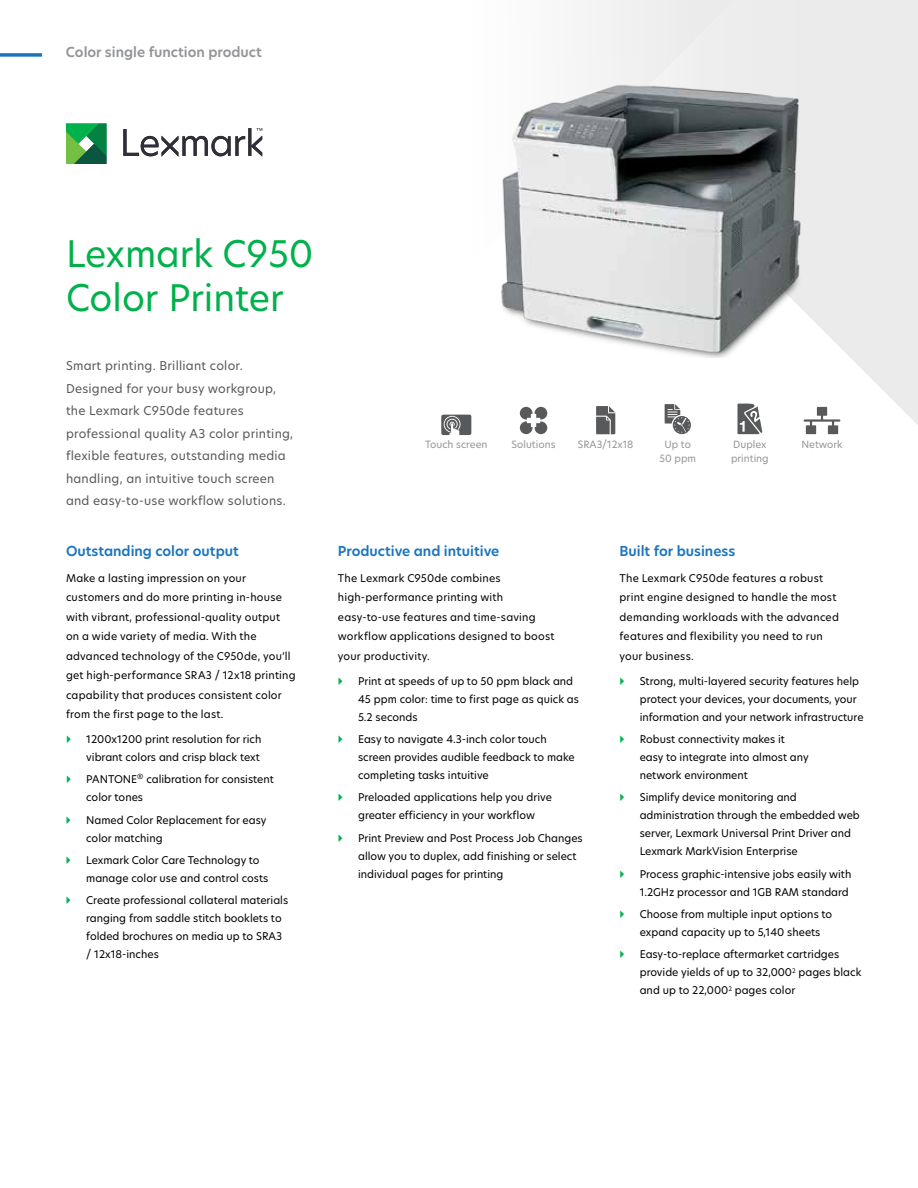
<style>
.page{position:relative;width:918px;height:1188px;background:#fff}
.page>*{position:absolute;margin:0;border:0;box-sizing:border-box;transform-origin:0 0}
.t1{font:36px/43.2px "TP Hero";color:#00b14c}
.t2{font:600 13.5px "TP Hero";color:#1c75bc}
.t3{font:600 13.5px "TP Hero";color:#939598}
.t4{font:12px/22.5px "TP Hero";letter-spacing:.02em;color:#58595b}
.t5{font:10.5px/18px "TP Hero";color:#000}
.t6{font:10.5px/19.5px "TP Hero";letter-spacing:.02em;color:#000}
.t7{font:9.9px/13.6px "TP Hero";color:#939598;text-align:center}
</style>
<div class="page">
<svg style="left:123px;top:128px;width:139px;height:28px"></svg>
<svg style="left:66px;top:123px;width:40px;height:41px"></svg>
<hr style="left:0;top:53px;width:42px;height:3px;background:#1c75bc">
<svg style="left:519px;top:0;width:399px;height:435px"></svg>
<svg style="left:442px;top:0;width:306px;height:427px"></svg>
<svg style="left:441px;top:415px;width:30px;height:20px"></svg>
<svg style="left:520px;top:407px;width:27px;height:27px"></svg>
<svg style="left:596px;top:406px;width:20px;height:29px"></svg>
<svg style="left:665px;top:404px;width:26px;height:30px"></svg>
<svg style="left:738px;top:404px;width:24px;height:30px"></svg>
<svg style="left:804px;top:407px;width:36px;height:27px"></svg>
<img style="left:471px;top:81px;width:357px;height:276px">
<p class="t3" style="left:66px;top:43px;width:197px">Color single function product</p>
<h1 class="t1" style="left:66px;top:232px;width:249px">Lexmark C950<br>Color Printer</h1>
<p class="t4" style="left:66px;top:355px;width:229px">Smart printing. Brilliant color.<br>Designed for your busy workgroup, the Lexmark C950de features professional quality A3 color printing, flexible features, outstanding media handling, an intuitive touch screen and easy-to-use workflow solutions.</p>
<p class="t2" style="left:66px;top:541px;width:174px">Outstanding color output</p>
<p class="t6" style="left:66px;top:568px;width:231px">Make a lasting impression on your customers and do more printing in-house with vibrant, professional-quality output on a wide variety of media. With the advanced technology of the C950de, you’ll get high-performance SRA3 / 12x18 printing capability that produces consistent color from the first page to the last.</p>
<p class="t5" style="left:86px;top:730px;width:177px">1200x1200 print resolution for rich vibrant colors and crisp black text</p>
<p class="t5" style="left:86px;top:770px;width:189px">PANTONE<sup>®</sup> calibration for consistent color tones</p>
<p class="t5" style="left:86px;top:811px;width:182px">Named Color Replacement for easy color matching</p>
<p class="t5" style="left:86px;top:851px;width:184px">Lexmark Color Care Technology to manage color use and control costs</p>
<p class="t5" style="left:86px;top:891px;width:203px">Create professional collateral materials ranging from saddle stitch booklets to folded brochures on media up to SRA3 / 12x18-inches</p>
<p class="t7" style="left:425px;top:438px;width:64px">Touch screen</p>
<p class="t7" style="left:512px;top:438px;width:45px">Solutions</p>
<p class="t7" style="left:578px;top:438px;width:57px">SRA3/12x18</p>
<p class="t7" style="left:659px;top:438px;width:38px">Up to<br>50 ppm</p>
<p class="t7" style="left:731px;top:438px;width:39px;text-align:left">Duplex printing</p>
<p class="t7" style="left:802px;top:438px;width:43px">Network</p>
<p class="t2" style="left:338px;top:542px;width:163px">Productive and intuitive</p>
<p class="t6" style="left:338px;top:568px;width:218px">The Lexmark C950de combines high‑performance printing with easy‑to‑use features and time-saving workflow applications designed to boost your productivity.</p>
<p class="t5" style="left:358px;top:672px;width:222px">Print at speeds of up to 50 ppm black and<br>45 ppm color: time to first page as quick as<br>5.2 seconds</p>
<p class="t5" style="left:358px;top:730px;width:218px">Easy to navigate 4.3-inch color touch screen provides audible feedback to make completing tasks intuitive</p>
<p class="t5" style="left:358px;top:788px;width:195px">Preloaded applications help you drive greater efficiency in your workflow</p>
<p class="t5" style="left:358px;top:829px;width:226px">Print Preview and Post Process Job Changes allow you to duplex, add finishing or select individual pages for printing</p>
<p class="t2" style="left:620px;top:542px;width:117px">Built for business</p>
<p class="t6" style="left:620px;top:568px;width:221px">The Lexmark C950de features a robust print engine designed to handle the most demanding workloads with the advanced features and flexibility you need to run your business.</p>
<p class="t5" style="left:640px;top:672px;width:225px">Strong, multi-layered security features help protect your devices, your documents, your information and your network infrastructure</p>
<p class="t5" style="left:640px;top:730px;width:171px">Robust connectivity makes it easy to integrate into almost any network environment</p>
<p class="t5" style="left:640px;top:788px;width:222px">Simplify device monitoring and administration through the embedded web server, Lexmark Universal Print Driver and Lexmark MarkVision Enterprise</p>
<p class="t5" style="left:640px;top:865px;width:213px">Process graphic-intensive jobs easily with<br>1.2GHz processor and 1GB RAM standard</p>
<p class="t5" style="left:640px;top:905px;width:194px">Choose from multiple input options to expand capacity up to 5,140 sheets</p>
<p class="t5" style="left:640px;top:945px;width:223px">Easy-to-replace aftermarket cartridges provide yields of up to 32,000<sup>2</sup> pages black and up to 22,000<sup>2</sup> pages color</p>
</div>
